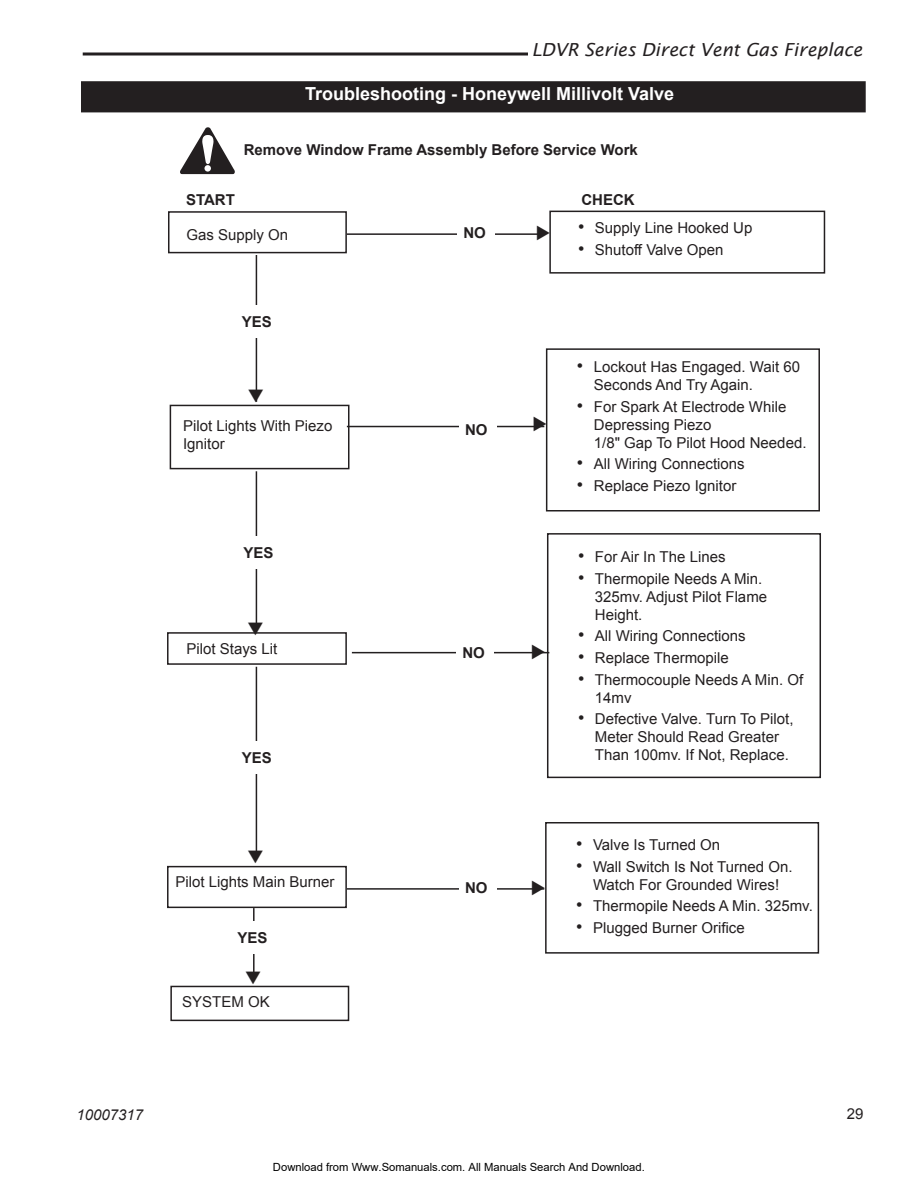
<style>
.page{position:relative;width:918px;height:1188px;background:#fff}
.page>*{position:absolute;margin:0;border:0;box-sizing:border-box;transform-origin:0 0}
.t1{font:700 18px "Arial";color:#fff}
.t2{font:italic 18px "Lucida Sans";color:#231f20}
.t3{font:15px/18px "Arial";color:#231f20}
.t4{font:700 15px "Arial";color:#231f20}
.t5{font:italic 15px "Arial";color:#231f20}
.t6{font:11.25px "Arial";color:#000}
.s1{font-size:18px}
</style>
<div class="page">
<svg style="left:83px;top:52px;width:445px;height:4px;background:#595657"></svg>
<div style="left:82px;top:83px;width:782px;height:28px;background:#231f20"></div>
<div style="left:81px;top:81px;width:785px;height:31px;border:3px solid #231f20"></div>
<hr style="left:347px;top:233px;width:197px;height:2px;background:#231f20">
<hr style="left:256px;top:255px;width:1px;height:147px;background:#231f20">
<div style="left:168px;top:211px;width:179px;height:42px;border:2px solid #231f20"></div>
<div style="left:549px;top:211px;width:276px;height:63px;border:2px solid #231f20"></div>
<div style="left:170px;top:405px;width:180px;height:64px;border:2px solid #231f20"></div>
<div style="left:546px;top:348px;width:274px;height:164px;border:2px solid #231f20"></div>
<div style="left:167px;top:632px;width:180px;height:33px;border:2px solid #231f20"></div>
<div style="left:547px;top:533px;width:274px;height:245px;border:2px solid #231f20"></div>
<div style="left:167px;top:866px;width:180px;height:42px;border:2px solid #231f20"></div>
<div style="left:545px;top:822px;width:274px;height:132px;border:2px solid #231f20"></div>
<hr style="left:256px;top:471px;width:1px;height:157px;background:#231f20">
<hr style="left:256px;top:667px;width:1px;height:185px;background:#231f20">
<hr style="left:347px;top:426px;width:197px;height:1px;background:#231f20">
<div style="left:170px;top:986px;width:179px;height:35px;border:2px solid #231f20"></div>
<hr style="left:253px;top:908px;width:2px;height:65px;background:#231f20">
<div style="left:227px;top:306px;width:57px;height:32px;background:#fff"></div>
<div style="left:457px;top:221px;width:38px;height:26px;background:#fff"></div>
<div style="left:459px;top:419px;width:38px;height:25px;background:#fff"></div>
<hr style="left:352px;top:652px;width:197px;height:1px;background:#231f20">
<div style="left:456px;top:641px;width:38px;height:26px;background:#fff"></div>
<hr style="left:347px;top:888px;width:197px;height:2px;background:#231f20">
<div style="left:459px;top:881px;width:38px;height:25px;background:#fff"></div>
<div style="left:229px;top:537px;width:57px;height:32px;background:#fff"></div>
<div style="left:227px;top:741px;width:57px;height:32px;background:#fff"></div>
<div style="left:223px;top:922px;width:57px;height:32px;background:#fff"></div>
<svg style="left:180px;top:127px;width:55px;height:47px"></svg>
<div style="left:204px;top:165px;width:7px;height:7px;background:#fff;border-radius:50%"></div>
<svg style="left:255px;top:390px;width:3px;height:12px"></svg>
<svg style="left:248px;top:622px;width:15px;height:13px"></svg>
<svg style="left:534px;top:416px;width:12px;height:15px"></svg>
<svg style="left:537px;top:226px;width:13px;height:14px"></svg>
<svg style="left:532px;top:651px;width:13px;height:3px"></svg>
<svg style="left:532px;top:888px;width:13px;height:2px"></svg>
<p class="t2" style="left:532px;top:39px;width:332px">LDVR Series Direct Vent Gas Fireplace</p>
<p class="t1" style="left:305px;top:84px;width:371px">Troubleshooting - Honeywell Millivolt Valve</p>
<p class="t4" style="left:244px;top:141px;width:396px">Remove Window Frame Assembly Before Service Work</p>
<p class="t4" style="left:186px;top:192px;width:50px">START</p>
<p class="t4" style="left:581px;top:192px;width:55px">CHECK</p>
<p class="t3" style="left:187px;top:225px;width:103px">Gas Supply On</p>
<p class="t3" style="left:578px;top:219px;width:176px"><span class="s1">•</span> Supply Line Hooked Up</p>
<p class="t3" style="left:578px;top:240px;width:147px"><span class="s1">•</span> Shutoff Valve Open</p>
<p class="t4" style="left:463px;top:224px;width:24px">NO</p>
<p class="t4" style="left:242px;top:314px;width:32px">YES</p>
<p class="t3" style="left:183px;top:417px;width:151px">Pilot Lights With Piezo<br>Ignitor</p>
<p class="t4" style="left:244px;top:545px;width:32px">YES</p>
<p class="t3" style="left:187px;top:640px;width:92px">Pilot Stays Lit</p>
<p class="t4" style="left:242px;top:749px;width:32px">YES</p>
<p class="t3" style="left:175px;top:873px;width:161px">Pilot Lights Main Burner</p>
<p class="t4" style="left:238px;top:930px;width:32px">YES</p>
<p class="t3" style="left:182px;top:992px;width:89px">SYSTEM OK</p>
<p class="t4" style="left:465px;top:422px;width:24px">NO</p>
<p class="t4" style="left:462px;top:644px;width:24px">NO</p>
<p class="t4" style="left:465px;top:880px;width:24px">NO</p>
<p class="t3" style="left:594px;top:358px;width:208px;text-indent:-17px"><span class="s1">•</span> Lockout Has Engaged. Wait 60<br>Seconds And Try Again.</p>
<p class="t3" style="left:594px;top:397px;width:214px;text-indent:-17px"><span class="s1">•</span> For Spark At Electrode While<br>Depressing Piezo<br>1/8" Gap To Pilot Hood Needed.</p>
<p class="t3" style="left:577px;top:455px;width:169px"><span class="s1">•</span> All Wiring Connections</p>
<p class="t3" style="left:577px;top:477px;width:161px"><span class="s1">•</span> Replace Piezo Ignitor</p>
<p class="t3" style="left:578px;top:548px;width:149px"><span class="s1">•</span> For Air In The Lines</p>
<p class="t3" style="left:595px;top:569px;width:174px;text-indent:-17px"><span class="s1">•</span> Thermopile Needs A Min.<br>325mv. Adjust Pilot Flame<br>Height.</p>
<p class="t3" style="left:578px;top:627px;width:169px"><span class="s1">•</span> All Wiring Connections</p>
<p class="t3" style="left:578px;top:649px;width:152px"><span class="s1">•</span> Replace Thermopile</p>
<p class="t3" style="left:595px;top:670px;width:210px;text-indent:-17px"><span class="s1">•</span> Thermocouple Needs A Min. Of<br>14mv</p>
<p class="t3" style="left:595px;top:710px;width:200px;text-indent:-17px"><span class="s1">•</span> Defective Valve. Turn To Pilot,<br>Meter Should Read Greater<br>Than 100mv. If Not, Replace.</p>
<p class="t3" style="left:576px;top:836px;width:146px"><span class="s1">•</span> Valve Is Turned On</p>
<p class="t3" style="left:576px;top:857px;width:218px;text-align:center"><span class="s1">•</span> Wall Switch Is Not Turned On.<br>Watch For Grounded Wires!</p>
<p class="t3" style="left:576px;top:897px;width:238px"><span class="s1">•</span> Thermopile Needs A Min. 325mv.</p>
<p class="t3" style="left:576px;top:919px;width:170px"><span class="s1">•</span> Plugged Burner Orifice</p>
<p class="t5" style="left:76px;top:1106px;width:68px">10007317</p>
<p class="t6" style="left:273px;top:1160px;width:373px">Download from Www.Somanuals.com. All Manuals Search And Download.</p>
<p class="t3" style="left:847px;top:1105px;width:18px">29</p>
</div>
